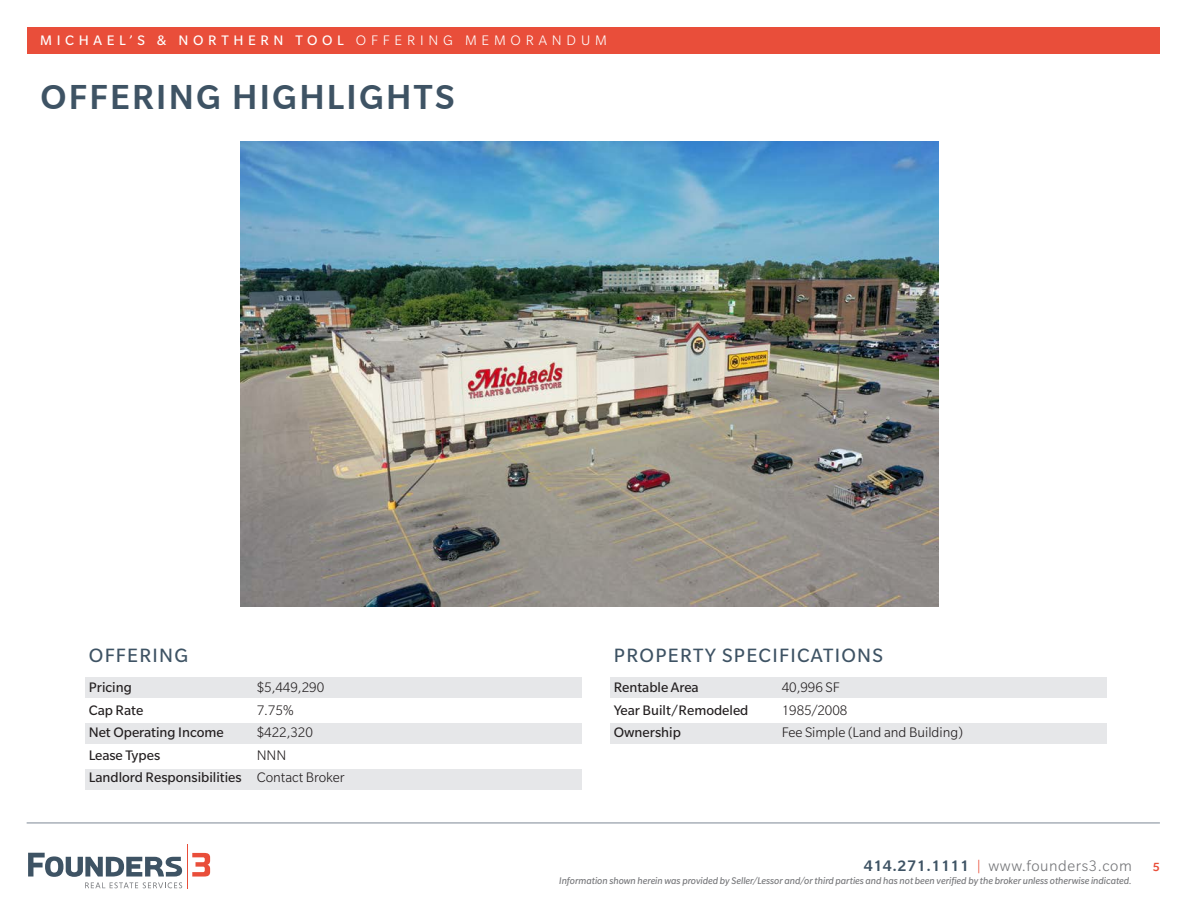
<style>
.page{position:relative;width:1188px;height:918px;background:#fff}
.page>*{position:absolute;margin:0;border:0;box-sizing:border-box;transform-origin:0 0}
.t1{font:500 37.5px "Slate Pro";letter-spacing:.06em;color:#3e5364}
.t2{font:21px "Slate Pro";letter-spacing:.06em;color:#3e5364}
.t3{font:300 16.5px "Slate Pro";letter-spacing:.035em;color:#757679}
.t4{font:15px "Slate Pro";color:#231f20}
.t5{font:300 15px "Slate Pro";color:#231f20}
.t6{font:15px "Slate Pro";letter-spacing:.31em;color:#fff}
.t7{font:500 12.75px "Slate Pro";color:#e94e3a}
.t8{font:italic 10.5px "Slate Pro";color:#757679}
.s1{font-weight:300}
.s2{font-weight:500;color:#3e5364}
.s3{color:#e94e3a}
</style>
<div class="page">
<div style="left:85px;top:770px;width:497px;height:20px;background:#e6e7e9"></div>
<div style="left:27px;top:27px;width:1133px;height:27px;background:#e94e3a"></div>
<hr style="left:27px;top:823px;width:1133px;height:1px;background:#7d8995">
<hr style="left:187px;top:844px;width:1px;height:44px;background:#e94e3a">
<svg style="left:192px;top:853px;width:18px;height:24px"></svg>
<svg style="left:28px;top:853px;width:154px;height:35px"></svg>
<div style="left:85px;top:677px;width:497px;height:21px;background:#e6e7e9"></div>
<div style="left:85px;top:723px;width:497px;height:21px;background:#e6e7e9"></div>
<div style="left:610px;top:677px;width:497px;height:21px;background:#e6e7e9"></div>
<div style="left:610px;top:723px;width:497px;height:21px;background:#e6e7e9"></div>
<img style="left:241px;top:142px;width:697px;height:465px">
<p class="t6" style="left:40px;top:33px;width:568px">MICHAEL’S &amp; NORTHERN TOOL <span class="s1">OFFERING MEMORANDUM</span></p>
<p class="t1" style="left:41px;top:74px;width:415px">OFFERING HIGHLIGHTS</p>
<p class="t2" style="left:89px;top:645px;width:101px">OFFERING</p>
<p class="t4" style="left:89px;top:680px;width:45px">Pricing</p>
<p class="t5" style="left:257px;top:680px;width:69px">$5,449,290</p>
<p class="t4" style="left:89px;top:702px;width:56px">Cap Rate</p>
<p class="t5" style="left:257px;top:702px;width:39px">7.75%</p>
<p class="t4" style="left:89px;top:725px;width:137px">Net Operating Income</p>
<p class="t5" style="left:257px;top:725px;width:58px">$422,320</p>
<p class="t4" style="left:89px;top:747px;width:73px">Lease Types</p>
<p class="t5" style="left:257px;top:747px;width:31px">NNN</p>
<p class="t4" style="left:89px;top:770px;width:258px">Landlord Responsibilities <span class="s1">Contact Broker</span></p>
<p class="t2" style="left:614px;top:645px;width:271px">PROPERTY SPECIFICATIONS</p>
<p class="t4" style="left:614px;top:680px;width:86px">Rentable Area</p>
<p class="t5" style="left:782px;top:680px;width:60px">40,996 SF</p>
<p class="t4" style="left:614px;top:702px;width:136px">Year Built/Remodeled</p>
<p class="t5" style="left:782px;top:702px;width:67px">1985/2008</p>
<p class="t4" style="left:614px;top:725px;width:69px">Ownership</p>
<p class="t5" style="left:782px;top:725px;width:183px">Fee Simple (Land and Building)</p>
<p class="t3" style="left:864px;top:857px;width:270px"><span class="s2">414.271.1111</span> <span class="s3">|</span> www.founders3.com</p>
<p class="t8" style="left:559px;top:875px;width:574px">Information shown herein was provided by Seller/Lessor and/or third parties and has not been verified by the broker unless otherwise indicated.</p>
<p class="t7" style="left:1153px;top:859px;width:8px">5</p>
</div>
